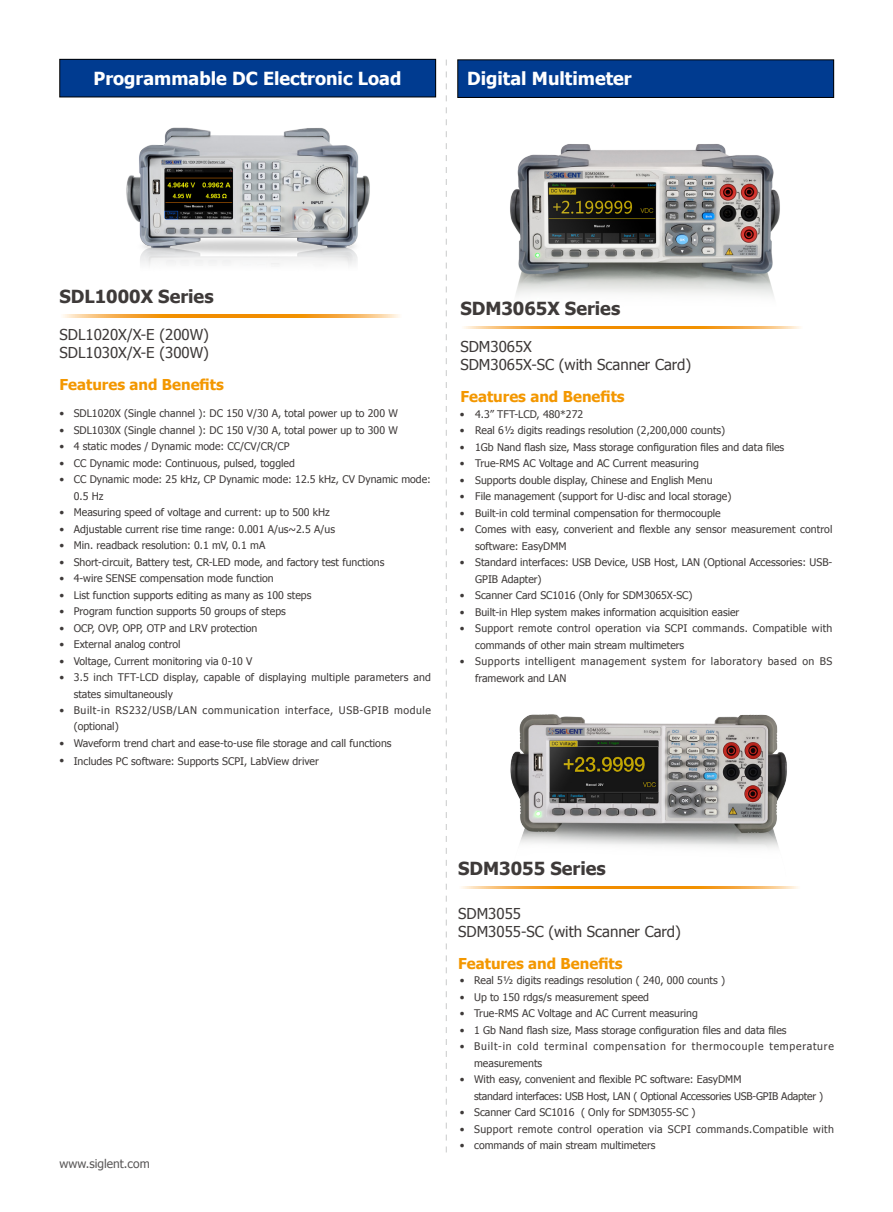
<style>
.page{position:relative;width:893px;height:1212px;background:#fff}
.page>*{position:absolute;margin:0;border:0;box-sizing:border-box;transform-origin:0 0}
.t1{font:700 18px "Tahoma";color:#fff}
.t2{font:700 18px "Tahoma";color:#3e3a39}
.t3{font:15px/18px "Tahoma";color:#3e3a39}
.t4{font:700 15px "Tahoma";color:#f39700}
.t5{font:12px "Tahoma";color:#595757}
.t6{font:10.5px/16.5px "Tahoma";color:#3e3a39;text-align:justify}
</style>
<div class="page">
<svg style="left:446px;top:60px;width:1px;height:1092px"></svg>
<svg style="left:63px;top:315px;width:337px;height:2px"></svg>
<div style="left:60px;top:59px;width:376px;height:38px;background:#003b90"></div>
<div style="left:60px;top:59px;width:376px;height:38px;border:1px solid #000"></div>
<img style="left:94px;top:95px;width:308px;height:171px">
<div style="left:458px;top:60px;width:376px;height:37px;background:#003b90"></div>
<div style="left:458px;top:60px;width:376px;height:38px;border:1px solid #000"></div>
<svg style="left:464px;top:327px;width:337px;height:2px"></svg>
<img style="left:510px;top:144px;width:270px;height:153px">
<img style="left:510px;top:714px;width:277px;height:134px">
<svg style="left:461px;top:886px;width:337px;height:3px"></svg>
<h1 class="t1" style="left:94px;top:66px;width:309px">Programmable DC Electronic Load</h1>
<h1 class="t1" style="left:467px;top:66px;width:166px">Digital Multimeter</h1>
<h1 class="t2" style="left:60px;top:284px;width:156px">SDL1000X Series</h1>
<h2 class="t3" style="left:60px;top:325px;width:151px">SDL1020X/X-E (200W)<br>SDL1030X/X-E (300W)</h2>
<h2 class="t4" style="left:60px;top:374px;width:166px">Features and Benefits</h2>
<p class="t6" style="left:74px;top:404px;width:359px;text-align:left">SDL1020X (Single channel ): DC 150 V/30 A, total power up to 200 W SDL1030X (Single channel ): DC 150 V/30 A, total power up to 300 W<br>4 static modes / Dynamic mode: CC/CV/CR/CP<br>CC Dynamic mode: Continuous, pulsed, toggled<br>CC Dynamic mode: 25 kHz, CP Dynamic mode: 12.5 kHz, CV Dynamic mode:<br>0.5 Hz<br>Measuring speed of voltage and current: up to 500 kHz<br>Adjustable current rise time range: 0.001 A/us~2.5 A/us<br>Min. readback resolution: 0.1 mV, 0.1 mA<br>Short-circuit, Battery test, CR-LED mode, and factory test functions<br>4-wire SENSE compensation mode function<br>List function supports editing as many as 100 steps<br>Program function supports 50 groups of steps<br>OCP, OVP, OPP, OTP and LRV protection<br>External analog control<br>Voltage, Current monitoring via 0-10 V<br>3.5 inch TFT-LCD display, capable of displaying multiple parameters and states simultaneously<br>Built-in RS232/USB/LAN communication interface, USB-GPIB module (optional)<br>Waveform trend chart and ease-to-use file storage and call functions</p>
<p class="t6" style="left:74px;top:752px;width:247px">Includes PC software: Supports SCPI, LabView driver</p>
<p class="t6" style="left:60px;top:405px;width:6px">• • • • •</p>
<p class="t6" style="left:60px;top:503px;width:6px">• • • • • • • • • • •</p>
<p class="t6" style="left:60px;top:701px;width:6px">•</p>
<p class="t6" style="left:60px;top:734px;width:6px">• •</p>
<h1 class="t2" style="left:460px;top:295px;width:161px">SDM3065X Series</h1>
<h2 class="t3" style="left:460px;top:336px;width:232px">SDM3065X<br>SDM3065X-SC (with Scanner Card)</h2>
<h2 class="t4" style="left:460px;top:386px;width:166px">Features and Benefits</h2>
<p class="t6" style="left:475px;top:405px;width:359px;text-align:left">4.3” TFT-LCD, 480*272<br>Real 6½ digits readings resolution (2,200,000 counts)<br>1Gb Nand flash size, Mass storage configuration files and data files<br>True-RMS AC Voltage and AC Current measuring<br>Supports double display, Chinese and English Menu<br>File management (support for U-disc and local storage)<br>Built-in cold terminal compensation for thermocouple<br>Comes with easy, converient and flexble any sensor measurement control software: EasyDMM<br>Standard interfaces: USB Device, USB Host, LAN (Optional Accessories: USB-GPIB Adapter)<br>Scanner Card SC1016 (Only for SDM3065X-SC)<br>Built-in Hlep system makes information acquisition easier<br>Support remote control operation via SCPI commands. Compatible with commands of other main stream multimeters<br>Supports intelligent management system for laboratory based on BS framework and LAN</p>
<p class="t6" style="left:460px;top:405px;width:6px">• • • • • • • •</p>
<p class="t6" style="left:460px;top:553px;width:6px">•</p>
<p class="t6" style="left:460px;top:586px;width:6px">• • •</p>
<p class="t6" style="left:460px;top:652px;width:6px">•</p>
<p class="t5" style="left:60px;top:1155px;width:92px">www.siglent.com</p>
<h1 class="t2" style="left:458px;top:855px;width:149px">SDM3055 Series</h1>
<h2 class="t3" style="left:458px;top:903px;width:224px">SDM3055<br>SDM3055-SC (with Scanner Card)</h2>
<h2 class="t4" style="left:458px;top:953px;width:166px">Features and Benefits</h2>
<p class="t6" style="left:474px;top:971px;width:361px;text-align:left">Real 5½ digits readings resolution ( 240, 000 counts )<br>Up to 150 rdgs/s measurement speed<br>True-RMS AC Voltage and AC Current measuring<br>1 Gb Nand flash size, Mass storage configuration files and data files<br>Built-in cold terminal compensation for thermocouple temperature measurements<br>With easy, convenient and flexible PC software: EasyDMM<br>standard interfaces: USB Host, LAN ( Optional Accessories USB-GPIB Adapter )<br>Scanner Card SC1016 ( Only for SDM3055-SC )<br>Support remote control operation via SCPI commands.Compatible with commands of main stream multimeters</p>
<p class="t6" style="left:460px;top:971px;width:6px">• • • • •</p>
<p class="t6" style="left:460px;top:1070px;width:6px">•</p>
<p class="t6" style="left:460px;top:1103px;width:6px">• • •</p>
</div>
